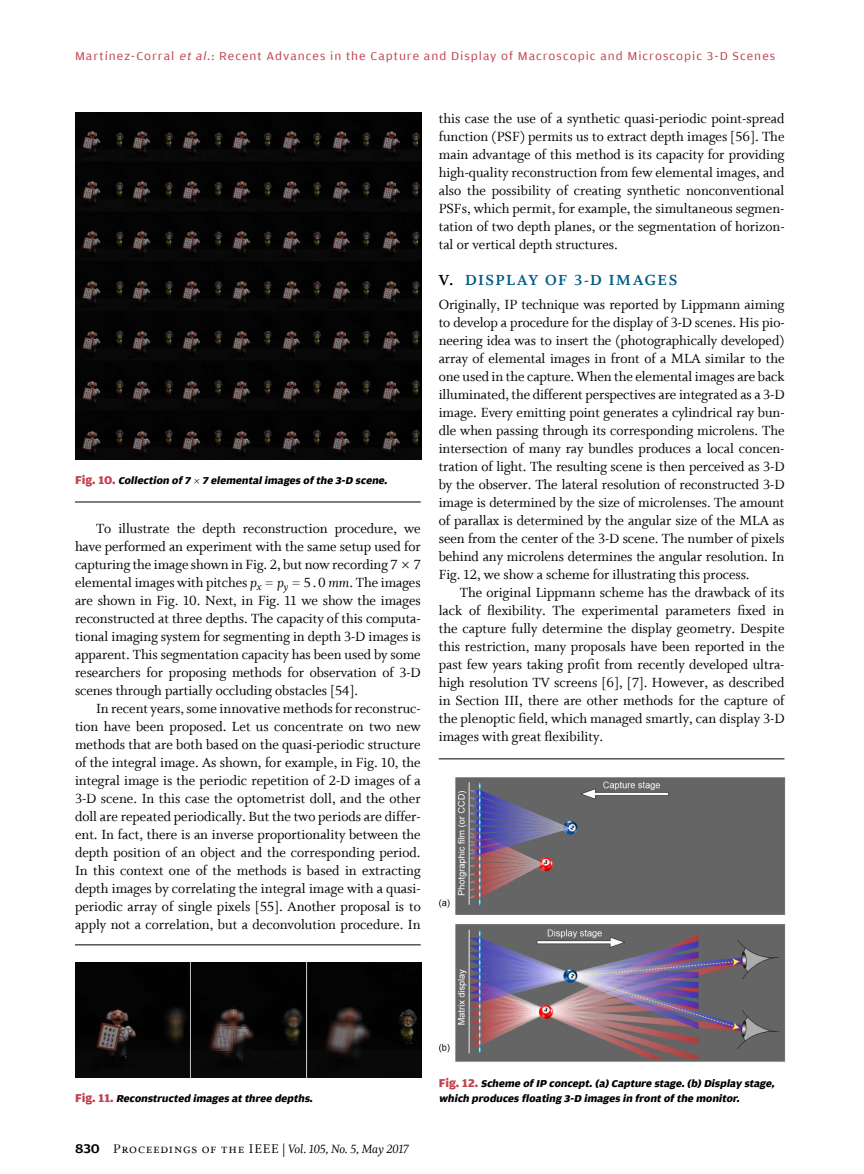
<style>
.page{position:relative;width:864px;height:1174px;background:#fff}
.page>*{position:absolute;margin:0;border:0;box-sizing:border-box;transform-origin:0 0}
.t1{font:16.5px "Whitman Bold LF";letter-spacing:.085em;color:#005c87}
.t2{font:15px/18px "Whitman Roman LF";color:#000;text-align:justify}
.t3{font:13.5px "Whitman Italic LF";letter-spacing:-.02em;color:#000}
.t4{font:12px "Amplitude Wide";letter-spacing:.085em;color:#c1424f}
.t5{font:italic 700 10.5px/15px "Amplitude Wide";color:#000}
.s1{font-style:italic}
.s2{font-style:normal;font-size:12px;color:#c1424f}
.s3{font-family:"Whitman Roman LF";font-weight:400}
.s4{font-family:"Whitman Italic LF"}
.s5{color:#000}
.s6{font-family:"Amplitude Wide";font-weight:500}
.s7{font-family:"Whitman Small Caps LF";font-size:14.25px}
</style>
<div class="page">
<hr style="left:75px;top:502px;width:346px;height:1px;background:#000">
<img style="left:75px;top:113px;width:346px;height:346px">
<hr style="left:75px;top:944px;width:346px;height:1px;background:#000">
<img style="left:75px;top:962px;width:346px;height:115px">
<hr style="left:439px;top:758px;width:345px;height:1px;background:#000">
<img style="left:439px;top:777px;width:347px;height:286px">
<p class="t4" style="left:75px;top:50px;width:702px">MartõÂnez-Corral <span class="s1">et al</span>.: Recent Advances in the Capture and Display of Macroscopic and Microscopic 3-D Scenes</p>
<p class="t5" style="left:75px;top:473px;width:316px"><span class="s2">F i g . 1 0 .</span> Collection of 7 <span class="s3">×</span> 7 elementalimages of the 3-D scene.</p>
<p class="t2" style="left:75px;top:519px;width:347px;text-indent:21px">To illustrate the depth reconstruction procedure, we have performed an experiment with the same setup used for capturing the image shown in Fig. 2, but now recording 7 × 7 elemental images with pitches <span class="s4">p</span><sub>x</sub> = <span class="s4">p</span><sub>y</sub> = 5.0 <span class="s4">mm</span>. The images are shown in Fig. 10. Next, in Fig. 11 we show the images reconstructed at three depths. The capacity of this computa&shy;tional imaging system for segmenting in depth 3-D images is apparent. This segmentation capacity has been used by some researchers for proposing methods for observation of 3-D scenes through partially occluding obstacles [54].</p>
<p class="t2" style="left:75px;top:699px;width:347px;text-indent:21px">In recent years, some innovative methods for reconstruc&shy;tion have been proposed. Let us concentrate on two new methods that are both based on the quasi-periodic structure of the integral image. As shown, for example, in Fig. 10, the integral image is the periodic repetition of 2-D images of a 3-D scene. In this case the optometrist doll, and the other doll are repeated periodically. But the two periods are differ&shy;ent. In fact, there is an inverse proportionality between the depth position of an object and the corresponding period.<br>In this context one of the methods is based in extracting depth images by correlating the integral image with a quasi&shy;periodic array of single pixels [55]. Another proposal is to apply not a correlation, but a deconvolution procedure. In</p>
<p class="t2" style="left:439px;top:110px;width:347px">this case the use of a synthetic quasi-periodic point-spread function (PSF) permits us to extract depth images [56]. The main advantage of this method is its capacity for providing high-quality reconstruction from few elemental images, and also the possibility of creating synthetic nonconventional PSFs, which permit, for example, the simultaneous segmen&shy;tation of two depth planes, or the segmentation of horizon&shy;tal or vertical depth structures.</p>
<p class="t1" style="left:439px;top:271px;width:240px"><span class="s5">V.</span> DISPLAY OF 3-D IMAGES</p>
<p class="t2" style="left:439px;top:296px;width:347px">Originally, IP technique was reported by Lippmann aiming to develop a procedure for the display of 3-D scenes. His pio&shy;neering idea was to insert the (photographically developed) array of elemental images in front of a MLA similar to the one used in the capture. When the elemental images are back illuminated, the different perspectives are integrated as a 3-D image. Every emitting point generates a cylindrical ray bun&shy;dle when passing through its corresponding microlens. The intersection of many ray bundles produces a local concen&shy;tration of light. The resulting scene is then perceived as 3-D by the observer. The lateral resolution of reconstructed 3-D image is determined by the size of microlenses. The amount of parallax is determined by the angular size of the MLA as seen from the center of the 3-D scene. The number of pixels behind any microlens determines the angular resolution. In Fig. 12, we show a scheme for illustrating this process.</p>
<p class="t2" style="left:439px;top:584px;width:347px;text-indent:21px">The original Lippmann scheme has the drawback of its lack of flexibility. The experimental parameters fixed in the capture fully determine the display geometry. Despite this restriction, many proposals have been reported in the past few years taking profit from recently developed ultra&shy;high resolution TV screens [6], [7]. However, as described in Section III, there are other methods for the capture of the plenoptic field, which managed smartly, can display 3-D images with great flexibility.</p>
<p class="t5" style="left:75px;top:1091px;width:241px"><span class="s2">F i g . 1 1 .</span> Reconstructed images at three depths.</p>
<p class="t3" style="left:75px;top:1141px;width:335px"><span class="s6">830</span> <span class="s7">Proceedings of the IEEE</span> | Vol. 105, No. 5, May 2017</p>
<p class="t5" style="left:439px;top:1076px;width:339px"><span class="s2">F i g . 1 2 .</span> Scheme of IP concept.(a) Capture stage.(b) Display stage, which produces floating 3-D images in front of the monitor.</p>
</div>
